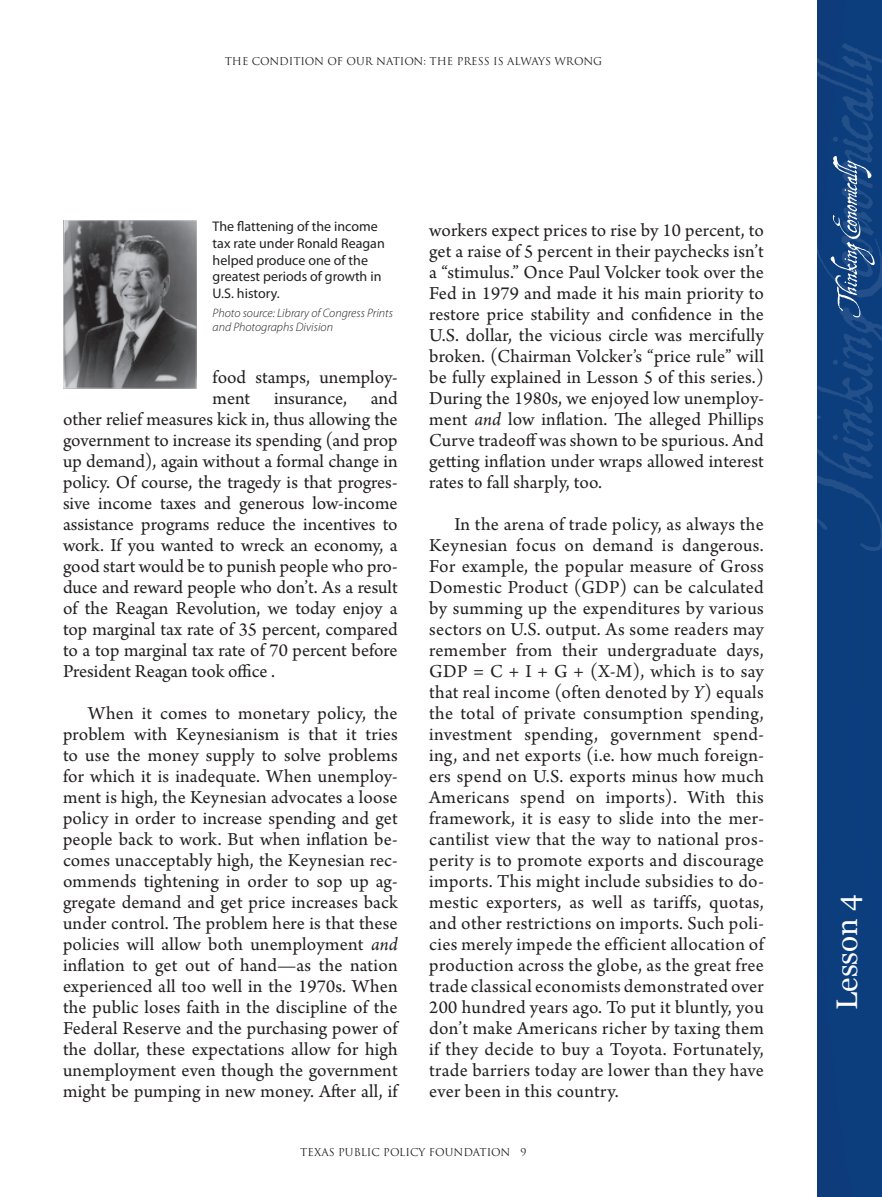
<style>
.page{position:relative;width:882px;height:1197px;background:#fff}
.page>*{position:absolute;margin:0;border:0;box-sizing:border-box;transform-origin:0 0}
.t1{font:29.75px "Georgia";color:#fff}
.NormalA{font:19.25px/21px "Arno Pro";color:#231f20;text-align:justify}
.Captions{font:14px/16.8px "Myriad Pro";color:#231f20}
.Captions_source{font:italic 300 12.25px/14.7px "Myriad Pro";color:#231f20}
.t2{font:10.5px "Trajan Pro";color:#231f20}
.s1{font-style:italic}
</style>
<div class="page">
<div style="left:817px;top:0;width:65px;height:1197px;background:#0c3d7d"></div>
<svg style="left:817px;top:43px;width:65px;height:508px"></svg>
<svg style="left:831px;top:156px;width:44px;height:161px"></svg>
<img style="left:63px;top:220px;width:134px;height:169px">
<p class="t2" style="left:225px;top:54px;width:379px">THE CONDITION OF OUR NATION: THE PRESS IS ALWAYS WRONG</p>
<p class="Captions" style="left:213px;top:218px;width:174px">The flattening of the income tax rate under Ronald Reagan helped produce one of the greatest periods of growth in<br>U.S. history.</p>
<p class="Captions_source" style="left:213px;top:305px;width:182px">Photo source: Library of Congress Prints and Photographs Division</p>
<p class="NormalA" style="left:213px;top:368px;width:187px">food stamps, unemploy-</p>
<p class="NormalA" style="left:213px;top:389px;width:187px">ment insurance, and</p>
<p class="NormalA" style="left:63px;top:410px;width:336px">other relief measures kick in, thus allowing the</p>
<p class="NormalA" style="left:63px;top:431px;width:336px">government to increase its spending (and prop</p>
<p class="NormalA" style="left:63px;top:452px;width:336px">up demand), again without a formal change in</p>
<p class="NormalA" style="left:63px;top:473px;width:336px">policy. Of course, the tragedy is that progres-</p>
<p class="NormalA" style="left:63px;top:494px;width:336px">sive income taxes and generous low-income</p>
<p class="NormalA" style="left:63px;top:515px;width:336px">assistance programs reduce the incentives to</p>
<p class="NormalA" style="left:63px;top:536px;width:336px">work. If you wanted to wreck an economy, a</p>
<p class="NormalA" style="left:63px;top:557px;width:336px">good start would be to punish people who pro-</p>
<p class="NormalA" style="left:63px;top:578px;width:336px">duce and reward people who don’t. As a result</p>
<p class="NormalA" style="left:63px;top:599px;width:336px">of the Reagan Revolution, we today enjoy a</p>
<p class="NormalA" style="left:63px;top:620px;width:336px">top marginal tax rate of 35 percent, compared</p>
<p class="NormalA" style="left:63px;top:641px;width:336px">to a top marginal tax rate of 70 percent before</p>
<p class="NormalA" style="left:63px;top:662px;width:214px">President Reagan took office .</p>
<p class="NormalA" style="left:63px;top:704px;width:336px;text-indent:25px">When it comes to monetary policy, the problem with Keynesianism is that it tries to use the money supply to solve problems for which it is inadequate. When unemploy&shy;ment is high, the Keynesian advocates a loose policy in order to increase spending and get people back to work. But when inflation be&shy;comes unacceptably high, the Keynesian rec&shy;ommends tightening in order to sop up ag&shy;gregate demand and get price increases back under control. The problem here is that these policies will allow both unemployment <span class="s1">and </span>inflation to get out of hand—as the nation experienced all too well in the 1970s. When the public loses faith in the discipline of the Federal Reserve and the purchasing power of the dollar, these expectations allow for high unemployment even though the government might be pumping in new money. After all, if</p>
<p class="NormalA" style="left:429px;top:221px;width:336px">workers expect prices to rise by 10 percent, to get a raise of 5 percent in their paychecks isn’t a “stimulus.” Once Paul Volcker took over the Fed in 1979 and made it his main priority to restore price stability and confidence in the U.S. dollar, the vicious circle was mercifully broken. (Chairman Volcker’s “price rule” will be fully explained in Lesson 5 of this series.)<br>During the 1980s, we enjoyed low unemploy&shy;ment <span class="s1">and</span> low inflation. The alleged Phillips Curve tradeoff was shown to be spurious. And getting inflation under wraps allowed interest rates to fall sharply, too.</p>
<p class="NormalA" style="left:429px;top:515px;width:336px;text-indent:25px">In the arena of trade policy, as always the Keynesian focus on demand is dangerous.<br>For example, the popular measure of Gross Domestic Product (GDP) can be calculated by summing up the expenditures by various sectors on U.S. output. As some readers may remember from their undergraduate days, GDP = C + I + G + (X-M), which is to say that real income (often denoted by <span class="s1">Y</span>) equals the total of private consumption spending, investment spending, government spend&shy;ing, and net exports (i.e. how much foreign&shy;ers spend on U.S. exports minus how much Americans spend on imports). With this framework, it is easy to slide into the mer&shy;cantilist view that the way to national pros&shy;perity is to promote exports and discourage imports. This might include subsidies to do&shy;mestic exporters, as well as tariffs, quotas, and other restrictions on imports. Such poli&shy;cies merely impede the efficient allocation of production across the globe, as the great free trade classical economists demonstrated over 200 hundred years ago. To put it bluntly, you don’t make Americans richer by taxing them if they decide to buy a Toyota. Fortunately, trade barriers today are lower than they have ever been in this country.</p>
<p class="t2" style="left:300px;top:1145px;width:228px">TEXAS PUBLIC POLICY FOUNDATION 9</p>
<h1 class="t1" style="left:830px;top:1010px;width:117px;rotate:-90deg">Lesson 4</h1>
</div>
